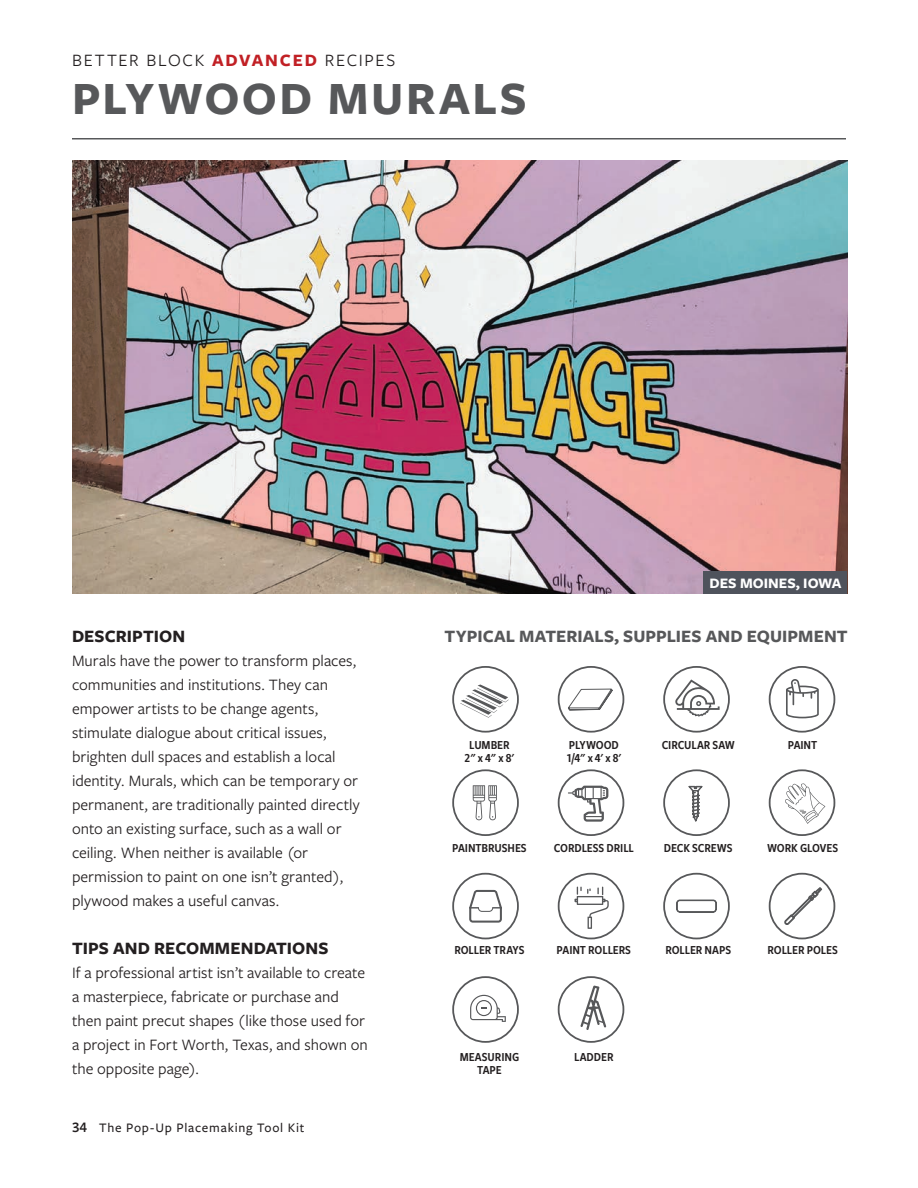
<style>
.page{position:relative;width:918px;height:1188px;background:#fff}
.page>*{position:absolute;margin:0;border:0;box-sizing:border-box;transform-origin:0 0}
.t1{font:700 48px "Freight Sans Pro";letter-spacing:.05em;color:#57585a}
.t2{font:700 18px "Freight Sans Pro";letter-spacing:.005em;color:#57585a}
.t3{font:700 18px "Freight Sans Pro";letter-spacing:.005em;color:#231f20}
.t4{font:18px "Freight Sans Pro";letter-spacing:.1em;color:#231f20}
.t5{font:16.5px/24px "Freight Sans Pro";color:#231f20}
.t6{font:700 15px "Freight Sans Pro";color:#fff}
.t7{font:500 13.5px "Freight Sans Pro";letter-spacing:.06em;color:#231f20}
.t8{font:12.75px/12.8px "Freight Sans Cnd Pro Semi";letter-spacing:-.005em;color:#231f20;text-align:center}
.s1{font-weight:700;color:#c12025}
.s2{font-weight:600;font-size:15px}
</style>
<div class="page">
<hr style="left:72px;top:138px;width:774px;height:2px;background:#57585a">
<img style="left:72px;top:161px;width:775px;height:433px">
<svg style="left:460px;top:685px;width:49px;height:33px"></svg>
<div style="left:452px;top:666px;width:67px;height:67px;border:2px solid #57585a;border-radius:50%"></div>
<svg style="left:568px;top:689px;width:45px;height:22px"></svg>
<div style="left:558px;top:666px;width:66px;height:67px;border:2px solid #57585a;border-radius:50%"></div>
<svg style="left:675px;top:679px;width:45px;height:38px"></svg>
<div style="left:663px;top:666px;width:67px;height:67px;border:2px solid #57585a;border-radius:50%"></div>
<svg style="left:786px;top:679px;width:33px;height:39px"></svg>
<div style="left:769px;top:666px;width:66px;height:67px;border:2px solid #57585a;border-radius:50%"></div>
<svg style="left:568px;top:786px;width:40px;height:36px"></svg>
<div style="left:558px;top:769px;width:66px;height:67px;border:2px solid #57585a;border-radius:50%"></div>
<svg style="left:688px;top:785px;width:15px;height:37px"></svg>
<div style="left:663px;top:769px;width:67px;height:67px;border:2px solid #57585a;border-radius:50%"></div>
<svg style="left:473px;top:785px;width:24px;height:35px"></svg>
<div style="left:452px;top:769px;width:67px;height:67px;border:2px solid #57585a;border-radius:50%"></div>
<svg style="left:785px;top:783px;width:40px;height:41px"></svg>
<div style="left:769px;top:769px;width:66px;height:67px;border:2px solid #57585a;border-radius:50%"></div>
<svg style="left:784px;top:887px;width:38px;height:38px"></svg>
<div style="left:769px;top:873px;width:66px;height:66px;border:2px solid #57585a;border-radius:50%"></div>
<svg style="left:676px;top:899px;width:41px;height:14px"></svg>
<div style="left:663px;top:873px;width:67px;height:66px;border:2px solid #57585a;border-radius:50%"></div>
<svg style="left:574px;top:887px;width:35px;height:42px"></svg>
<div style="left:558px;top:873px;width:66px;height:66px;border:2px solid #57585a;border-radius:50%"></div>
<svg style="left:452px;top:872px;width:67px;height:171px"></svg>
<div style="left:558px;top:976px;width:66px;height:67px;border:2px solid #57585a;border-radius:50%"></div>
<svg style="left:580px;top:986px;width:26px;height:44px"></svg>
<div style="left:704px;top:572px;width:143px;height:22px;background:#4f535c"></div>
<p class="t4" style="left:72px;top:48px;width:325px">BETTER BLOCK <span class="s1">ADVANCED</span> RECIPES</p>
<h1 class="t1" style="left:72px;top:66px;width:457px">PLYWOOD MURALS</h1>
<p class="t6" style="left:710px;top:573px;width:133px">DES MOINES, IOWA</p>
<p class="t3" style="left:72px;top:624px;width:115px">DESCRIPTION</p>
<p class="t5" style="left:72px;top:648px;width:289px">Murals have the power to transform places, communities and institutions. They can empower artists to be change agents, stimulate dialogue about critical issues, brighten dull spaces and establish a local identity. Murals, which can be temporary or permanent, are traditionally painted directly onto an existing surface, such as a wall or ceiling. When neither is available (or permission to paint on one isn’t granted), plywood makes a useful canvas.</p>
<p class="t3" style="left:72px;top:936px;width:258px">TIPS AND RECOMMENDATIONS</p>
<p class="t5" style="left:72px;top:960px;width:297px">If a professional artist isn’t available to create a masterpiece, fabricate or purchase and then paint precut shapes (like those used for a project in Fort Worth, Texas, and shown on the opposite page).</p>
<p class="t7" style="left:72px;top:1119px;width:234px"><span class="s2">34</span> The Pop-Up Placemaking Tool Kit</p>
<p class="t2" style="left:445px;top:624px;width:405px">TYPICAL MATERIALS, SUPPLIES AND EQUIPMENT</p>
<p class="t8" style="left:465px;top:738px;width:51px">LUMBER<br>2" x 4" x 8'</p>
<p class="t8" style="left:662px;top:738px;width:75px">CIRCULAR SAW</p>
<p class="t8" style="left:788px;top:738px;width:31px">PAINT</p>
<p class="t8" style="left:566px;top:738px;width:56px;text-align:left">PLYWOOD<br>1/4" x 4' x 8'</p>
<p class="t8" style="left:452px;top:841px;width:76px">PAINTBRUSHES</p>
<p class="t8" style="left:554px;top:841px;width:82px">CORDLESS DRILL</p>
<p class="t8" style="left:664px;top:841px;width:70px">DECK SCREWS</p>
<p class="t8" style="left:767px;top:841px;width:73px">WORK GLOVES</p>
<p class="t8" style="left:454px;top:943px;width:72px">ROLLER TRAYS</p>
<p class="t8" style="left:557px;top:943px;width:76px">PAINT ROLLERS</p>
<p class="t8" style="left:665px;top:943px;width:67px">ROLLER NAPS</p>
<p class="t8" style="left:768px;top:943px;width:72px">ROLLER POLES</p>
<p class="t8" style="left:460px;top:1050px;width:61px">MEASURING<br>TAPE</p>
<p class="t8" style="left:574px;top:1050px;width:41px">LADDER</p>
</div>
